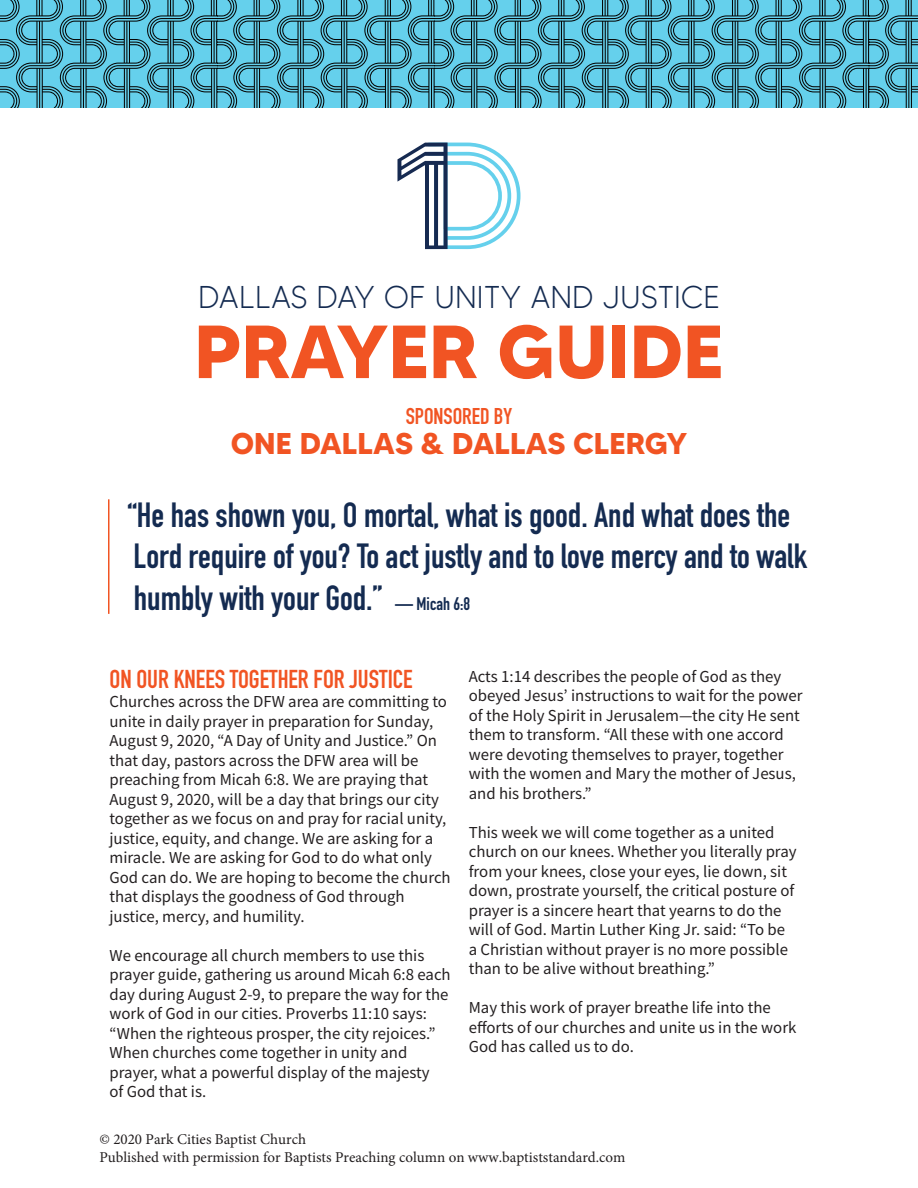
<style>
.page{position:relative;width:918px;height:1188px;background:#fff}
.page>*{position:absolute;margin:0;border:0;box-sizing:border-box;transform-origin:0 0}
.t1{font:700 75px "MADETOMMY";color:#f15423}
.t2{font:700 34.5px/41.4px "DIN Condensed";color:#142b51}
.t3{font:300 31.5px "MADETOMMY";color:#142b51}
.t4{font:700 30px "MADETOMMY";color:#f15423}
.t5{font:700 25.5px "DIN Condensed";color:#f15423}
.t6{font:700 22.5px "DIN Condensed";color:#f15423}
.t7{font:15px/19.5px "Noto Sans JP";color:#231f20}
.t8{font:15px/18px "Minion Pro";color:#221e1f}
.s1{font-size:18px}
</style>
<div class="page">
<svg style="left:0;top:0;width:918px;height:108px;background:#50a4ba"></svg>
<hr style="left:108px;top:499px;width:2px;height:115px;background:#f15423">
<svg style="left:397px;top:143px;width:124px;height:106px"></svg>
<p class="t3" style="left:198px;top:277px;width:523px">DALLAS DAY OF UNITY AND JUSTICE</p>
<p class="t1" style="left:194px;top:305px;width:531px">PRAYER GUIDE</p>
<p class="t6" style="left:406px;top:401px;width:108px">SPONSORED BY</p>
<p class="t4" style="left:231px;top:424px;width:458px">ONE DALLAS &amp; DALLAS CLERGY</p>
<p class="t2" style="left:127px;top:494px;width:681px">“He has shown you, O mortal, what is good. And what does the<br>Lord require of you? To act justly and to love mercy and to walk humbly with your God.” <span class="s1">— Micah 6:8</span></p>
<p class="t5" style="left:110px;top:662px;width:305px">ON OUR KNEES TOGETHER FOR JUSTICE</p>
<p class="t7" style="left:110px;top:692px;width:343px">Churches across the DFW area are committing to unite in daily prayer in preparation for Sunday, August 9, 2020, “A Day of Unity and Justice.” On that day, pastors across the DFW area will be preaching from Micah 6:8. We are praying that August 9, 2020, will be a day that brings our city together as we focus on and pray for racial unity, justice, equity, and change. We are asking for a miracle. We are asking for God to do what only God can do. We are hoping to become the church that displays the goodness of God through justice, mercy, and humility.</p>
<p class="t7" style="left:110px;top:946px;width:343px">We encourage all church members to use this prayer guide, gathering us around Micah 6:8 each day during August 2-9, to prepare the way for the work of God in our cities. Proverbs 11:10 says: “When the righteous prosper, the city rejoices.” When churches come together in unity and prayer, what a powerful display of the majesty<br>of God that is.</p>
<p class="t7" style="left:469px;top:667px;width:335px">Acts 1:14 describes the people of God as they obeyed Jesus’ instructions to wait for the power of the Holy Spirit in Jerusalem—the city He sent them to transform. “All these with one accord were devoting themselves to prayer, together with the women and Mary the mother of Jesus, and his brothers.”</p>
<p class="t7" style="left:469px;top:823px;width:329px">This week we will come together as a united church on our knees. Whether you literally pray from your knees, close your eyes, lie down, sit down, prostrate yourself, the critical posture of prayer is a sincere heart that yearns to do the will of God. Martin Luther King Jr. said: “To be a Christian without prayer is no more possible than to be alive without breathing.”</p>
<p class="t7" style="left:469px;top:998px;width:329px">May this work of prayer breathe life into the efforts of our churches and unite us in the work<br>God has called us to do.</p>
<p class="t8" style="left:99px;top:1130px;width:528px">© 2020 Park Cities Baptist Church<br>Published with permission for Baptists Preaching column on www.baptiststandard.com</p>
</div>
